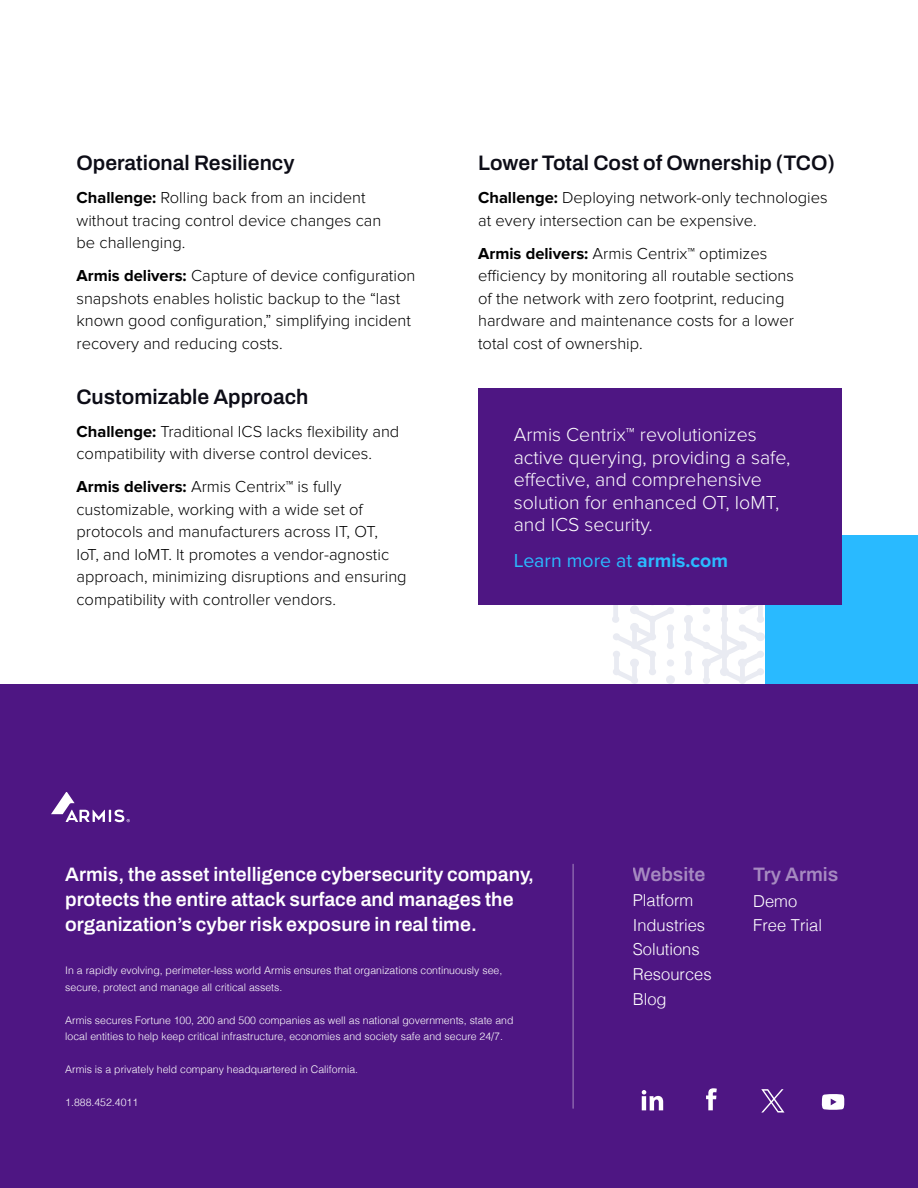
<style>
.page{position:relative;width:918px;height:1188px;background:#fff}
.page>*{position:absolute;margin:0;border:0;box-sizing:border-box;transform-origin:0 0}
.Subtitle{font:600 21px "Archivo";color:#0d0d17}
.t1{font:600 19.5px/24.8px "Archivo";color:#fff}
.t2{font:300 19.5px/22.5px "Proxima Nova";color:#fff}
.t3{font:19.5px "Proxima Nova";color:#2abaff}
.t4{font:300 16.5px/22.5px "Proxima Nova";color:#000}
.t5{font:300 16.5px/24.8px "Helvetica";color:#fff}
.t6{font:300 10.5px/16.5px "Helvetica";color:#fff}
.s1{font-weight:700}
</style>
<div class="page">
<svg style="left:612px;top:605px;width:153px;height:79px"></svg>
<div style="left:765px;top:536px;width:153px;height:148px;background:#29baff"></div>
<div style="left:478px;top:388px;width:364px;height:217px;background:#4e1683"></div>
<div style="left:0;top:684px;width:918px;height:504px;background:#4e1683"></div>
<hr style="left:573px;top:864px;width:1px;height:244px;background:#fff">
<svg style="left:706px;top:1088px;width:11px;height:22px"></svg>
<svg style="left:642px;top:1090px;width:21px;height:20px"></svg>
<svg style="left:822px;top:1094px;width:23px;height:16px"></svg>
<svg style="left:761px;top:1089px;width:23px;height:23px"></svg>
<svg style="left:51px;top:792px;width:79px;height:30px"></svg>
<p class="Subtitle" style="left:76px;top:147px;width:220px">Operational Resiliency</p>
<p class="t4" style="left:76px;top:187px;width:306px"><span class="s1">Challenge:</span> Rolling back from an incident without tracing control device changes can be challenging.</p>
<p class="t4" style="left:76px;top:265px;width:340px"><span class="s1">Armis delivers:</span> Capture of device configuration snapshots enables holistic backup to the “last known good configuration,” simplifying incident recovery and reducing costs.</p>
<p class="Subtitle" style="left:76px;top:381px;width:234px">Customizable Approach</p>
<p class="t4" style="left:76px;top:420px;width:324px"><span class="s1">Challenge:</span> Traditional ICS lacks flexibility and compatibility with diverse control devices.</p>
<p class="t4" style="left:76px;top:476px;width:332px"><span class="s1">Armis delivers:</span> Armis Centrix™ is fully customizable, working with a wide set of protocols and manufacturers across IT, OT,<br>IoT, and IoMT. It promotes a vendor-agnostic approach, minimizing disruptions and ensuring compatibility with controller vendors.</p>
<p class="Subtitle" style="left:478px;top:147px;width:358px">Lower Total Cost of Ownership (TCO)</p>
<p class="t4" style="left:478px;top:187px;width:351px"><span class="s1">Challenge:</span> Deploying network-only technologies at every intersection can be expensive.</p>
<p class="t4" style="left:478px;top:242px;width:318px"><span class="s1">Armis delivers:</span> Armis Centrix™ optimizes efficiency by monitoring all routable sections of the network with zero footprint, reducing hardware and maintenance costs for a lower total cost of ownership.</p>
<p class="t2" style="left:514px;top:424px;width:278px">Armis Centrix™ revolutionizes active querying, providing a safe, effective, and comprehensive solution for enhanced OT, IoMT, and ICS security.</p>
<p class="t3" style="left:514px;top:550px;width:216px">Learn more at <span class="s1">armis.com</span></p>
<p class="t1" style="left:65px;top:862px;width:470px">Armis, the asset intelligence cybersecurity company, protects the entire attack surface and manages the organization’s cyber risk exposure in real time.</p>
<p class="t6" style="left:65px;top:961px;width:439px">In a rapidly evolving, perimeter-less world Armis ensures that organizations continuously see, secure, protect and manage all critical assets.</p>
<p class="t6" style="left:65px;top:1011px;width:450px">Armis secures Fortune 100, 200 and 500 companies as well as national governments, state and local entities to help keep critical infrastructure, economies and society safe and secure 24/7.</p>
<p class="t6" style="left:65px;top:1060px;width:294px">Armis is a privately held company headquartered in California.</p>
<p class="t6" style="left:65px;top:1093px;width:74px">1.888.452.4011</p>
<p class="t1" style="left:633px;top:862px;width:74px">Website</p>
<p class="t1" style="left:753px;top:862px;width:87px">Try Armis</p>
<p class="t5" style="left:633px;top:887px;width:62px">Platform</p>
<p class="t5" style="left:633px;top:911px;width:74px">Industries</p>
<p class="t5" style="left:633px;top:936px;width:68px">Solutions</p>
<p class="t5" style="left:633px;top:961px;width:80px">Resources</p>
<p class="t5" style="left:633px;top:986px;width:35px">Blog</p>
<p class="t5" style="left:753px;top:887px;width:70px">Demo<br>Free Trial</p>
</div>
